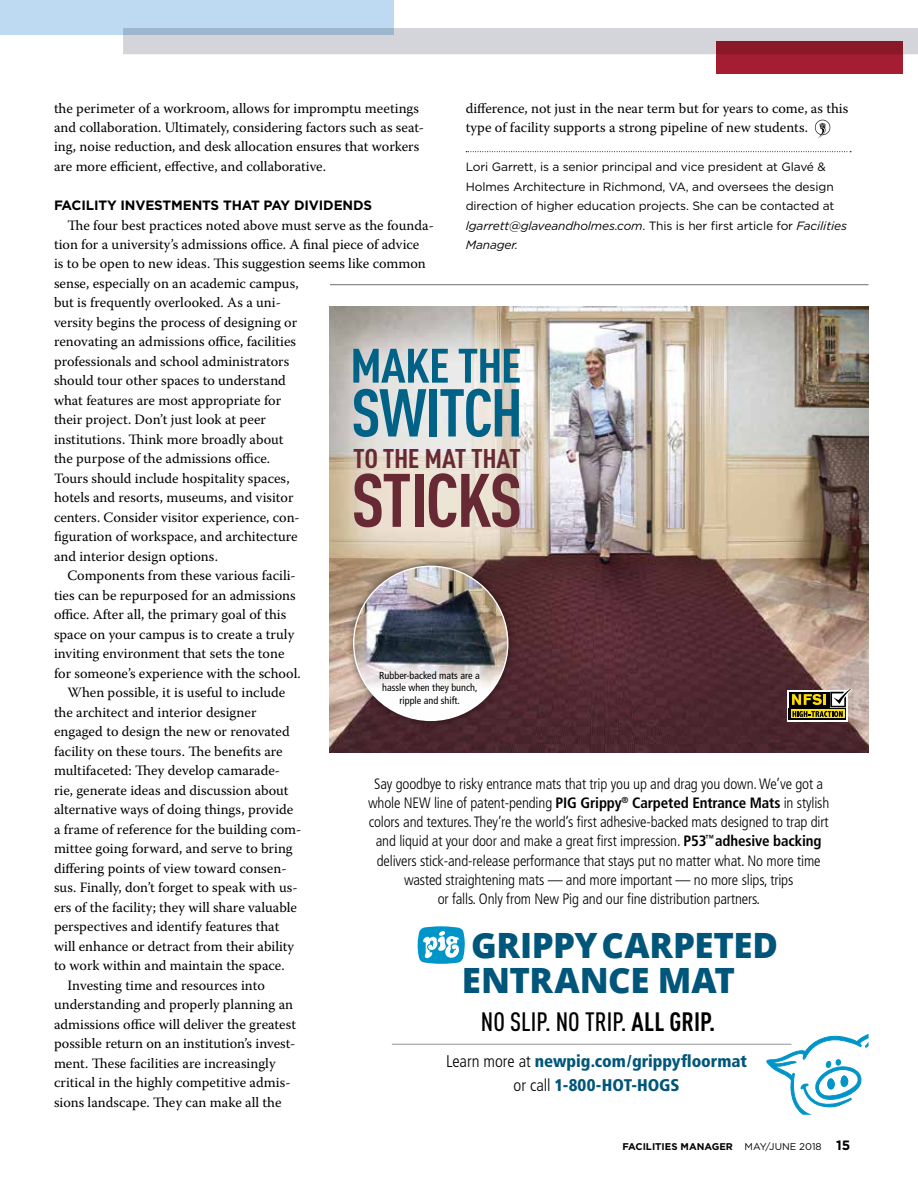
<style>
.page{position:relative;width:918px;height:1188px;background:#fff}
.page>*{position:absolute;margin:0;border:0;box-sizing:border-box;transform-origin:0 0}
.t1{font:700 condensed 74.4px "DIN Pro";letter-spacing:-.03em;color:#672a34}
.t2{font:700 condensed 66.45px "DIN Pro";letter-spacing:-.025em;color:#006286}
.t3{font:700 condensed 47.55px "DIN Pro";letter-spacing:-.015em;color:#006286;scale:1.11 1}
.t4{font:800 34.8px/34.8px "Open Sans";letter-spacing:-.01em;color:#00567a}
.t5{font:700 condensed 26.7px "DIN Pro";letter-spacing:-.01em;color:#672a34;scale:1.11 1}
.t6{font:500 condensed 26.25px "DIN Pro";color:#000}
.t7{font:900 condensed 16.95px/24px "Frutiger";letter-spacing:-.005em;color:#00567a;text-align:center}
.t8{font:300 condensed 15px/19.2px "Frutiger";letter-spacing:-.01em;color:#000;text-align:center}
.t9{font:14.25px/19.5px "Warnock Pro";color:#000}
.t10{font:700 13.5px "Gotham";letter-spacing:-.01em;color:#000}
.t11{font:12px/19.5px "Gotham";letter-spacing:-.01em;color:#000}
.t12{font:condensed 10.2px/12.3px "Frutiger";color:#000;text-align:center}
.t13{font:700 9.75px "Gotham";color:#000}
.t14{font:9px "Helvetica";color:#000}
.s1{font-style:italic}
.s2{font-weight:700}
.s3{font-weight:300;color:#000}
.s4{font-weight:400}
.s5{font-size:13.5px}
</style>
<div class="page">
<svg style="left:466px;top:151px;width:385px;height:1px"></svg>
<svg style="left:815px;top:120px;width:15px;height:18px"></svg>
<div style="left:716px;top:41px;width:187px;height:33px;background:#a51d30"></div>
<svg style="left:123px;top:28px;width:795px;height:26px;background:#cabcc3"></svg>
<div style="left:0;top:0;width:394px;height:35px;background:#bddaf2"></div>
<img style="left:329px;top:307px;width:539px;height:446px">
<div style="left:345px;top:557px;width:171px;height:172px;background:#000;opacity:.5"></div>
<img style="left:354px;top:566px;width:154px;height:154px;border-radius:77px">
<svg style="left:766px;top:1034px;width:102px;height:81px"></svg>
<hr style="left:392px;top:1044px;width:399px;height:1px;background:#939598">
<svg style="left:418px;top:926px;width:47px;height:38px"></svg>
<div style="left:787px;top:690px;width:61px;height:31px;background:#fff"></div>
<svg style="left:788px;top:689px;width:66px;height:31px;background:#80763b"></svg>
<hr style="left:330px;top:284px;width:538px;height:1px;background:#6d6e71">
<p class="t9" style="left:54px;top:98px;width:372px">the perimeter of a workroom, allows for impromptu meetings and collaboration. Ultimately, considering factors such as seat&shy;ing, noise reduction, and desk allocation ensures that workers are more efficient, effective, and collaborative.</p>
<p class="t10" style="left:54px;top:197px;width:320px">FACILITY INVESTMENTS THAT PAY DIVIDENDS</p>
<p class="t9" style="left:68px;top:215px;width:368px">The four best practices noted above must serve as the founda-</p>
<p class="t9" style="left:54px;top:234px;width:367px">tion for a university’s admissions office. A final piece of advice</p>
<p class="t9" style="left:54px;top:254px;width:373px">is to be open to new ideas. This suggestion seems like common</p>
<p class="t9" style="left:54px;top:273px;width:246px">sense, especially on an academic campus,</p>
<p class="t9" style="left:54px;top:293px;width:228px">but is frequently overlooked. As a uni-</p>
<p class="t9" style="left:54px;top:312px;width:245px">versity begins the process of designing or</p>
<p class="t9" style="left:54px;top:332px;width:244px">renovating an admissions office, facilities</p>
<p class="t9" style="left:54px;top:351px;width:237px">professionals and school administrators</p>
<p class="t9" style="left:54px;top:371px;width:233px">should tour other spaces to understand</p>
<p class="t9" style="left:54px;top:390px;width:229px">what features are most appropriate for</p>
<p class="t9" style="left:54px;top:410px;width:214px">their project. Don’t just look at peer</p>
<p class="t9" style="left:54px;top:429px;width:231px">institutions. Think more broadly about</p>
<p class="t9" style="left:54px;top:449px;width:218px">the purpose of the admissions office.</p>
<p class="t9" style="left:54px;top:468px;width:237px">Tours should include hospitality spaces,</p>
<p class="t9" style="left:54px;top:488px;width:241px">hotels and resorts, museums, and visitor</p>
<p class="t9" style="left:54px;top:507px;width:247px">centers. Consider visitor experience, con-</p>
<p class="t9" style="left:54px;top:527px;width:245px">figuration of workspace, and architecture</p>
<p class="t9" style="left:54px;top:546px;width:165px">and interior design options.</p>
<p class="t9" style="left:68px;top:566px;width:230px">Components from these various facili-</p>
<p class="t9" style="left:54px;top:585px;width:243px">ties can be repurposed for an admissions</p>
<p class="t9" style="left:54px;top:605px;width:234px">office. After all, the primary goal of this</p>
<p class="t9" style="left:54px;top:624px;width:242px">space on your campus is to create a truly</p>
<p class="t9" style="left:54px;top:644px;width:232px">inviting environment that sets the tone</p>
<p class="t9" style="left:54px;top:663px;width:248px">for someone’s experience with the school.</p>
<p class="t9" style="left:68px;top:683px;width:219px">When possible, it is useful to include</p>
<p class="t9" style="left:54px;top:702px;width:204px">the architect and interior designer</p>
<p class="t9" style="left:54px;top:722px;width:237px">engaged to design the new or renovated</p>
<p class="t9" style="left:54px;top:741px;width:230px">facility on these tours. The benefits are</p>
<p class="t9" style="left:54px;top:761px;width:228px">multifaceted: They develop camarade-</p>
<p class="t9" style="left:54px;top:780px;width:236px">rie, generate ideas and discussion about</p>
<p class="t9" style="left:54px;top:800px;width:241px">alternative ways of doing things, provide</p>
<p class="t9" style="left:54px;top:819px;width:249px">a frame of reference for the building com-</p>
<p class="t9" style="left:54px;top:839px;width:240px">mittee going forward, and serve to bring</p>
<p class="t9" style="left:54px;top:858px;width:234px">differing points of view toward consen-</p>
<p class="t9" style="left:54px;top:878px;width:245px">sus. Finally, don’t forget to speak with us-</p>
<p class="t9" style="left:54px;top:897px;width:245px">ers of the facility; they will share valuable</p>
<p class="t9" style="left:54px;top:917px;width:227px">perspectives and identify features that</p>
<p class="t9" style="left:54px;top:936px;width:242px">will enhance or detract from their ability</p>
<p class="t9" style="left:54px;top:956px;width:232px">to work within and maintain the space.</p>
<p class="t9" style="left:67px;top:975px;width:199px">Investing time and resources into</p>
<p class="t9" style="left:54px;top:995px;width:241px">understanding and properly planning an</p>
<p class="t9" style="left:54px;top:1014px;width:244px">admissions office will deliver the greatest</p>
<p class="t9" style="left:54px;top:1034px;width:243px">possible return on an institution’s invest-</p>
<p class="t9" style="left:54px;top:1053px;width:223px">ment. These facilities are increasingly</p>
<p class="t9" style="left:54px;top:1073px;width:238px">critical in the highly competitive admis-</p>
<p class="t9" style="left:54px;top:1092px;width:229px">sions landscape. They can make all the</p>
<p class="t9" style="left:466px;top:98px;width:384px">difference, not just in the near term but for years to come, as this type of facility supports a strong pipeline of new students.</p>
<p class="t11" style="left:466px;top:157px;width:383px">Lori Garrett, is a senior principal and vice president at Glavé &amp; Holmes Architecture in Richmond, VA, and oversees the design direction of higher education projects. She can be contacted at <span class="s1">lgarrett@glaveandholmes.com</span>. This is her first article for <span class="s1">Facilities Manager.</span></p>
<h3 class="t3" style="left:350px;top:330px;width:156px">MAKE THE</h3>
<h2 class="t2" style="left:351px;top:363px;width:173px">SWITCH</h2>
<h3 class="t5" style="left:353px;top:438px;width:153px">TO THE MAT THAT</h3>
<h1 class="t1" style="left:352px;top:444px;width:172px">STICKS</h1>
<p class="t12" style="left:379px;top:670px;width:102px">Rubber-backed mats are a hassle when they bunch, ripple and shift.</p>
<p class="t8" style="left:368px;top:774px;width:463px">Say goodbye to risky entrance mats that trip you up and drag you down. We’ve got a whole NEW line of patent-pending <span class="s2">PIG Grippy</span><sup>®</sup> <span class="s2">Carpeted Entrance Mats</span> in stylish colors and textures. They’re the world’s first adhesive-backed mats designed to trap dirt and liquid at your door and make a great first impression. <span class="s2">P53</span><sup>™</sup> <span class="s2">adhesive backing </span>delivers stick-and-release performance that stays put no matter what. No more time wasted straightening mats — and more important — no more slips, trips<br>or falls. Only from New Pig and our fine distribution partners.</p>
<h3 class="t4" style="left:462px;top:926px;width:318px">GRIPPY CARPETED<br>ENTRANCE MAT</h3>
<h3 class="t6" style="left:481px;top:1002px;width:236px">NO SLIP. NO TRIP. <span class="s2">ALL GRIP.</span></h3>
<p class="t7" style="left:446px;top:1049px;width:302px"><span class="s3">Learn more at</span> newpig.com/grippyfloormat <span class="s3">or call</span> 1-800-HOT-HOGS</p>
<p class="t13" style="left:623px;top:1141px;width:229px">FACILITIES MANAGER <span class="s4">MAY/JUNE 2018</span> <span class="s5">15</span></p>
<p class="t14" style="left:793px;top:1145px;width:73px">1/22/18 9:13 AM</p>
</div>
